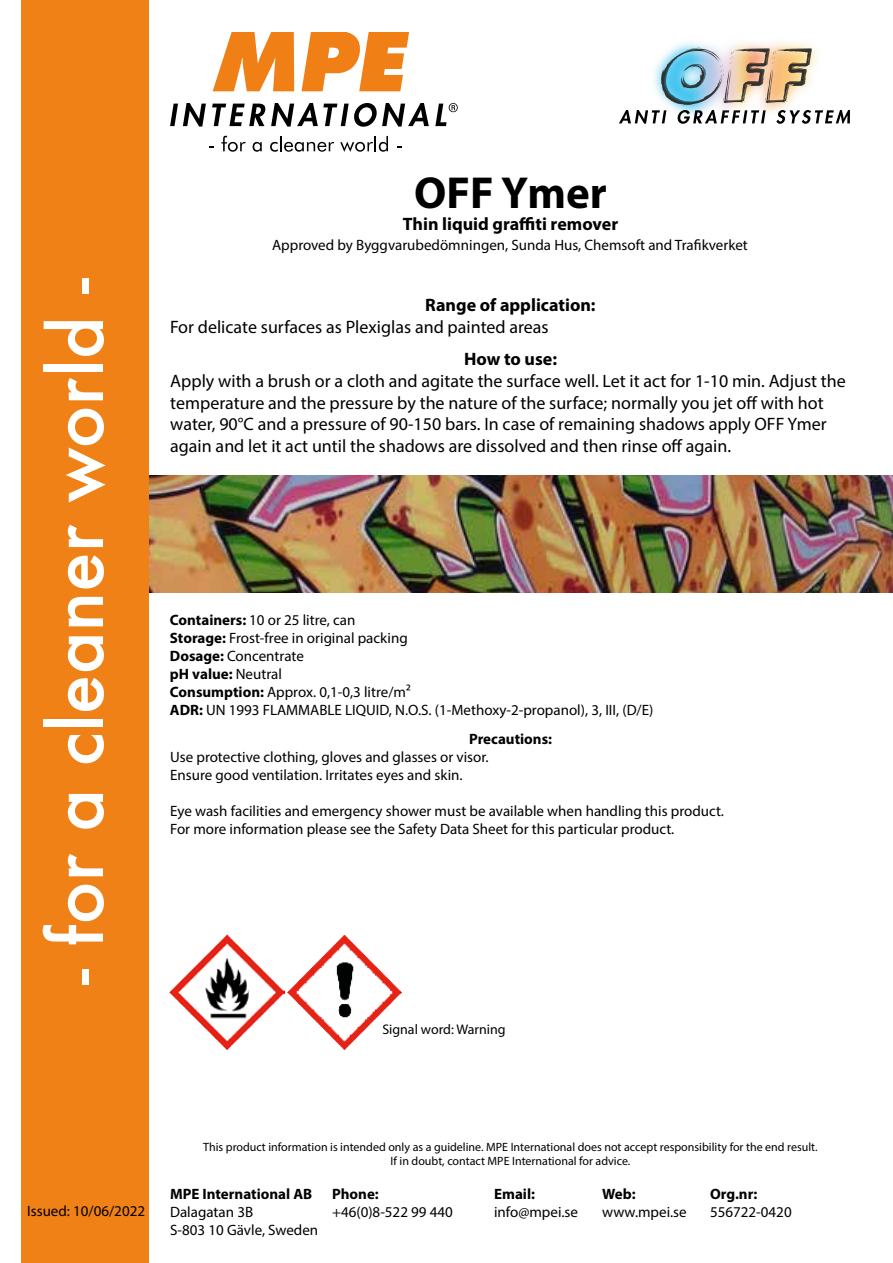
<style>
.page{position:relative;width:893px;height:1263px;background:#fff}
.page>*{position:absolute;margin:0;border:0;box-sizing:border-box;transform-origin:0 0}
.t1{font:500 72px "Futura";color:#fff}
.t2{font:700 45px "Myriad Pro";color:#000}
.t3{font:18px/21.6px "Myriad Pro";color:#000}
.t4{font:700 18px "Myriad Pro";color:#000}
.t5{font:15px/18px "Myriad Pro";color:#000}
.t6{font:700 15px "Myriad Pro";color:#000}
.t7{font:13.95px "Myriad Pro";color:#000}
.t8{font:12px/14.4px "Myriad Pro";color:#000;text-align:center}
.s1{font-weight:700}
</style>
<div class="page">
<img style="left:149px;top:475px;width:744px;height:118px">
<div style="left:21px;top:0;width:128px;height:1262px;background:#f08116"></div>
<svg style="left:213px;top:33px;width:81px;height:58px"></svg>
<svg style="left:301px;top:33px;width:108px;height:58px"></svg>
<svg style="left:170px;top:103px;width:36px;height:24px"></svg>
<svg style="left:212px;top:103px;width:217px;height:24px"></svg>
<svg style="left:221px;top:136px;width:25px;height:16px"></svg>
<svg style="left:253px;top:142px;width:9px;height:10px"></svg>
<svg style="left:270px;top:136px;width:64px;height:16px"></svg>
<svg style="left:340px;top:136px;width:48px;height:16px"></svg>
<svg style="left:435px;top:103px;width:23px;height:23px"></svg>
<img style="left:619px;top:47px;width:231px;height:77px">
<img style="left:170px;top:935px;width:114px;height:114px">
<img style="left:287px;top:935px;width:115px;height:114px">
<h1 class="t1" style="left:27px;top:985px;width:708px;rotate:-90deg">- for a cleaner world -</h1>
<h2 class="t2" style="left:414px;top:164px;width:194px">OFF Ymer</h2>
<p class="t4" style="left:403px;top:212px;width:217px">Thin liquid graffiti remover</p>
<p class="t5" style="left:272px;top:236px;width:477px">Approved by Byggvarubedömningen, Sunda Hus, Chemsoft and Trafikverket</p>
<p class="t4" style="left:425px;top:293px;width:172px">Range of application:</p>
<p class="t3" style="left:170px;top:316px;width:380px">For delicate surfaces as Plexiglas and painted areas</p>
<p class="t4" style="left:464px;top:348px;width:94px">How to use:</p>
<p class="t3" style="left:170px;top:370px;width:677px">Apply with a brush or a cloth and agitate the surface well. Let it act for 1-10 min. Adjust the temperature and the pressure by the nature of the surface; normally you jet off with hot water, 90°C and a pressure of 90-150 bars. In case of remaining shadows apply OFF Ymer again and let it act until the shadows are dissolved and then rinse off again.</p>
<p class="t5" style="left:170px;top:611px;width:485px"><span class="s1">Containers:</span> 10 or 25 litre, can<br><span class="s1">Storage:</span> Frost-free in original packing<br><span class="s1">Dosage:</span> Concentrate<br><span class="s1">pH value:</span> Neutral<br><span class="s1">Consumption:</span> Approx. 0,1-0,3 litre/m²<br><span class="s1">ADR:</span> UN 1993 FLAMMABLE LIQUID, N.O.S. (1-Methoxy-2-propanol), 3, III, (D/E)</p>
<p class="t6" style="left:469px;top:730px;width:85px">Precautions:</p>
<p class="t5" style="left:170px;top:748px;width:320px">Use protective clothing, gloves and glasses or visor.<br>Ensure good ventilation. Irritates eyes and skin.</p>
<p class="t5" style="left:170px;top:802px;width:555px">Eye wash facilities and emergency shower must be available when handling this product.<br>For more information please see the Safety Data Sheet for this particular product.</p>
<p class="t7" style="left:382px;top:1021px;width:125px">Signal word: Warning</p>
<p class="t5" style="left:27px;top:1201px;width:119px">Issued: 10/06/2022</p>
<p class="t8" style="left:203px;top:1139px;width:616px">This product information is intended only as a guideline. MPE International does not accept responsibility for the end result.<br>If in doubt, contact MPE International for advice.</p>
<p class="t6" style="left:170px;top:1184px;width:144px">MPE International AB</p>
<p class="t6" style="left:332px;top:1184px;width:48px">Phone:</p>
<p class="t6" style="left:494px;top:1184px;width:42px">Email:</p>
<p class="t6" style="left:602px;top:1184px;width:35px">Web:</p>
<p class="t6" style="left:710px;top:1184px;width:49px">Org.nr:</p>
<p class="t5" style="left:170px;top:1203px;width:85px">Dalagatan 3B</p>
<p class="t5" style="left:332px;top:1203px;width:122px">+46(0)8-522 99 440</p>
<p class="t5" style="left:494px;top:1203px;width:85px">info@mpei.se</p>
<p class="t5" style="left:602px;top:1203px;width:86px">www.mpei.se</p>
<p class="t5" style="left:710px;top:1203px;width:83px">556722-0420</p>
<p class="t5" style="left:170px;top:1221px;width:150px">S-803 10 Gävle, Sweden</p>
</div>
